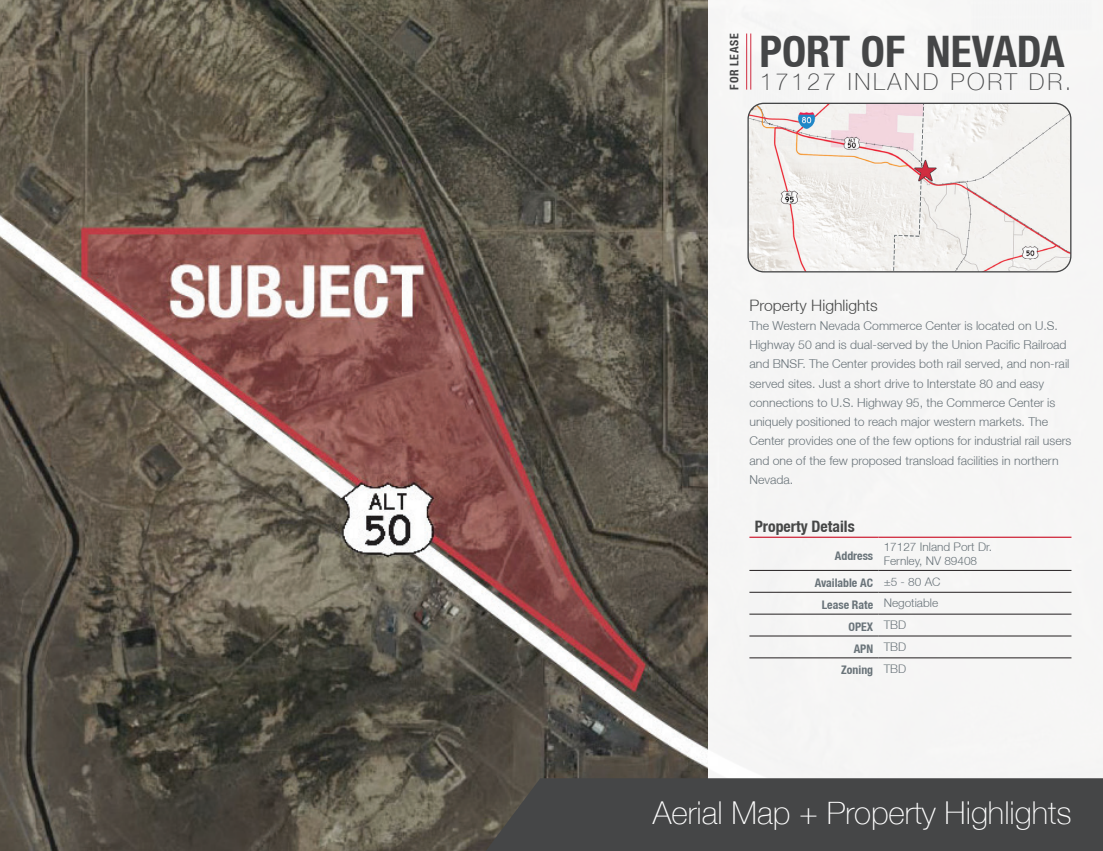
<style>
.page{position:relative;width:1103px;height:851px;background:#fff}
.page>*{position:absolute;margin:0;border:0;box-sizing:border-box;transform-origin:0 0}
.t1{font:700 condensed 43.4px "Helvetica Neue LT";color:#454647}
.t2{font:100 31.5px "Helvetica Neue LT";color:#fff}
.t3{font:100 23.62px "Helvetica Neue LT";letter-spacing:.11em;color:#454647}
.t4{font:300 15.75px "Helvetica Neue LT";color:#464747}
.t5{font:700 condensed 15.75px "Helvetica Neue LT";color:#464747}
.t6{font:300 12.25px/19.2px "Helvetica Neue LT";color:#697379}
.t7{font:700 condensed 11.9px/21.9px "Helvetica Neue LT";color:#697379;text-align:center}
.t8{font:300 11.9px/14.2px "Helvetica Neue LT";color:#697379}
.t9{font:700 condensed 11.9px "Helvetica Neue LT";letter-spacing:.05em;color:#454647}
.s1{font-weight:300;font-stretch:normal}
</style>
<div class="page">
<img style="left:0;top:0;width:708px;height:850px">
<div style="left:708px;top:0;width:394px;height:779px;background:#f6f5f5"></div>
<img style="left:749px;top:103px;width:321px;height:169px">
<div style="left:747px;top:103px;width:324px;height:169px;border:1px solid #454647;border-radius:16px"></div>
<hr style="left:749px;top:536px;width:129px;height:2px;background:#d02c40">
<hr style="left:878px;top:536px;width:193px;height:2px;background:#d02c40">
<hr style="left:749px;top:570px;width:129px;height:1px;background:#231f20">
<hr style="left:878px;top:570px;width:193px;height:1px;background:#231f20">
<hr style="left:749px;top:592px;width:129px;height:1px;background:#231f20">
<hr style="left:878px;top:592px;width:193px;height:1px;background:#231f20">
<hr style="left:749px;top:613px;width:129px;height:1px;background:#231f20">
<hr style="left:878px;top:613px;width:193px;height:1px;background:#231f20">
<hr style="left:749px;top:635px;width:129px;height:1px;background:#231f20">
<hr style="left:878px;top:635px;width:193px;height:1px;background:#231f20">
<hr style="left:749px;top:657px;width:129px;height:1px;background:#231f20">
<hr style="left:878px;top:657px;width:193px;height:1px;background:#231f20">
<svg style="left:474px;top:778px;width:628px;height:72px;background:#464647"></svg>
<hr style="left:750px;top:34px;width:1px;height:56px;background:#d02c40">
<hr style="left:746px;top:34px;width:1px;height:56px;background:#d02c40">
<p class="t9" style="left:727px;top:89px;width:57px;rotate:-90deg">FOR LEASE</p>
<h1 class="t1" style="left:759px;top:25px;width:306px">PORT OF NEVADA</h1>
<h3 class="t3" style="left:759px;top:68px;width:313px">17127 INLAND PORT DR.</h3>
<p class="t4" style="left:749px;top:295px;width:130px">Property Highlights</p>
<p class="t6" style="left:749px;top:316px;width:323px">The Western Nevada Commerce Center is located on U.S.<br>Highway 50 and is dual-served by the Union Pacific Railroad and BNSF. The Center provides both rail served, and non-rail served sites. Just a short drive to Interstate 80 and easy connections to U.S. Highway 95, the Commerce Center is uniquely positioned to reach major western markets. The Center provides one of the few options for industrial rail users and one of the few proposed transload facilities in northern Nevada.</p>
<p class="t5" style="left:754px;top:517px;width:101px">Property Details</p>
<p class="t7" style="left:835px;top:544px;width:40px">Address</p>
<p class="t8" style="left:883px;top:539px;width:110px">17127 Inland Port Dr.<br>Fernley, NV 89408</p>
<p class="t7" style="left:814px;top:572px;width:127px;line-height:20.5px">Available AC <span class="s1">±5 - 80 AC<br></span>Lease Rate <span class="s1">Negotiable</span></p>
<p class="t7" style="left:841px;top:615px;width:66px;text-align:right">OPEX <span class="s1">TBD<br></span>APN <span class="s1">TBD<br></span>Zoning <span class="s1">TBD</span></p>
<h2 class="t2" style="left:652px;top:795px;width:420px">Aerial Map + Property Highlights</h2>
</div>
